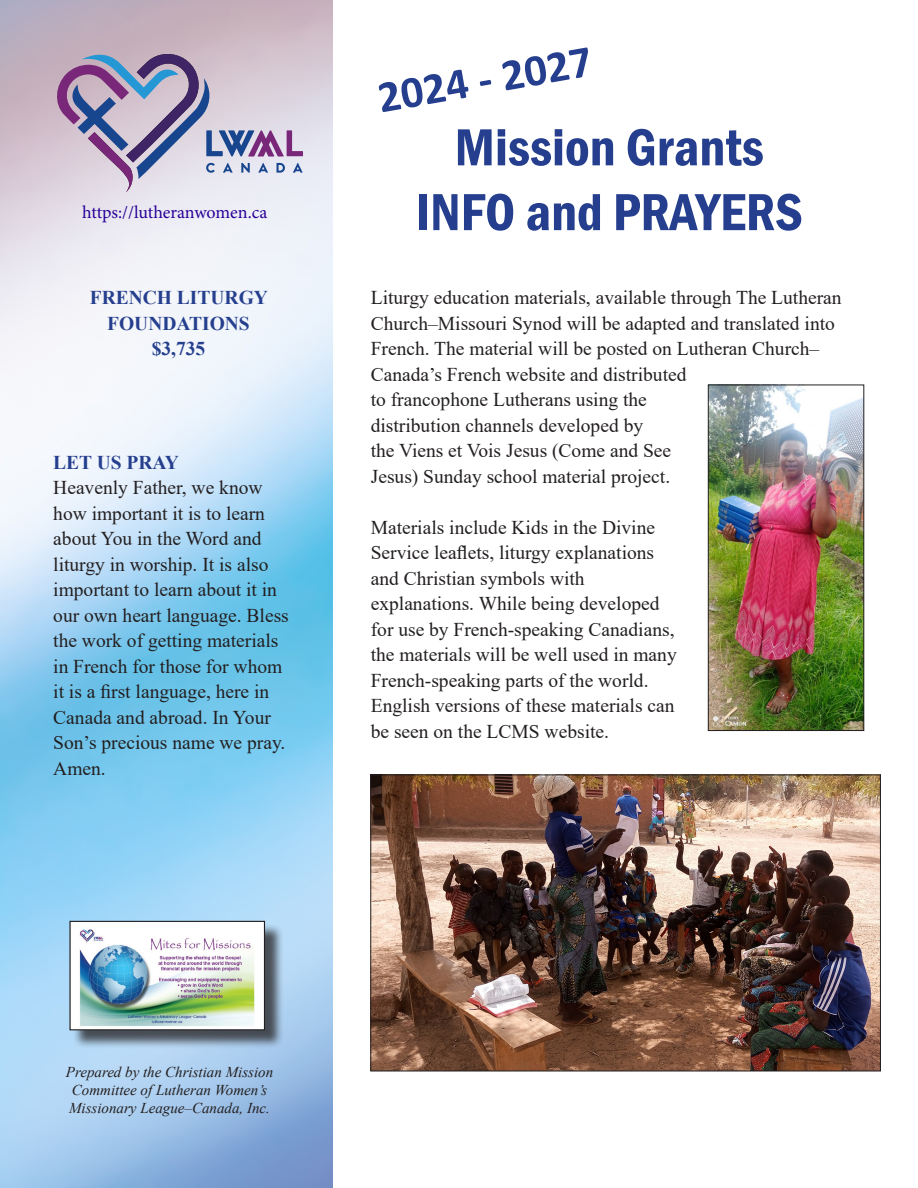
<style>
.page{position:relative;width:918px;height:1188px;background:#fff}
.page>*{position:absolute;margin:0;border:0;box-sizing:border-box;transform-origin:0 0}
.t1{font:600 condensed 54px "Franklin Gothic";color:#253f8e}
.t2{font:700 45px "Calibri";color:#253f8e}
.t3{font:19.5px/25.5px "Times New Roman";color:#231f20}
.t4{font:700 19.5px/25.5px "Times New Roman";color:#253f8e;text-align:center}
.t5{font:18px "Minion Pro";letter-spacing:-.01em;color:#290098}
.t6{font:italic 15px/18px "Times New Roman";color:#231f20}
</style>
<div class="page">
<img style="left:0;top:0;width:333px;height:1188px">
<svg style="left:57px;top:54px;width:246px;height:138px;background:#b6aec7"></svg>
<div style="left:72px;top:923px;width:212px;height:126px;background:#231f20;opacity:.75"></div>
<img style="left:71px;top:923px;width:192px;height:105px">
<div style="left:69px;top:921px;width:196px;height:109px;border:1px solid #231f20"></div>
<img style="left:710px;top:387px;width:152px;height:342px">
<div style="left:708px;top:385px;width:156px;height:346px;border:1px solid #231f20"></div>
<img style="left:373px;top:777px;width:506px;height:292px">
<div style="left:371px;top:775px;width:510px;height:296px;border:1px solid #231f20"></div>
<p class="t5" style="left:82px;top:200px;width:187px">https://lutheranwomen.ca</p>
<p class="t4" style="left:90px;top:284px;width:180px">FRENCH LITURGY<br>FOUNDATIONS</p>
<p class="t4" style="left:152px;top:335px;width:55px">$3,735</p>
<p class="t4" style="left:53px;top:449px;width:127px">LET US PRAY</p>
<p class="t3" style="left:53px;top:474px;width:237px">Heavenly Father, we know how important it is to learn about You in the Word and liturgy in worship. It is also important to learn about it in our own heart language. Bless the work of getting materials in French for those for whom it is a first language, here in<br>Canada and abroad. In Your<br>Son’s precious name we pray.<br>Amen.</p>
<p class="t2" style="left:373px;top:67px;width:218px;rotate:-10deg">2024 - 2027</p>
<p class="t1" style="left:455px;top:111px;width:311px">Mission Grants</p>
<p class="t1" style="left:416px;top:176px;width:389px">INFO and PRAYERS</p>
<p class="t3" style="left:371px;top:285px;width:472px">Liturgy education materials, available through The Lutheran Church–Missouri Synod will be adapted and translated into French. The material will be posted on Lutheran Church– Canada’s French website and distributed<br>to francophone Lutherans using the<br>distribution channels developed by<br>the Viens et Vois Jesus (Come and See<br>Jesus) Sunday school material project.</p>
<p class="t3" style="left:371px;top:514px;width:308px">Materials include Kids in the Divine Service leaflets, liturgy explanations and Christian symbols with explanations. While being developed for use by French-speaking Canadians, the materials will be well used in many French-speaking parts of the world.<br>English versions of these materials can be seen on the LCMS website.</p>
<p class="t6" style="left:66px;top:1063px;width:209px">Prepared by the Christian Mission<br>Committee of Lutheran Women’s<br>Missionary League–Canada, Inc.</p>
</div>
